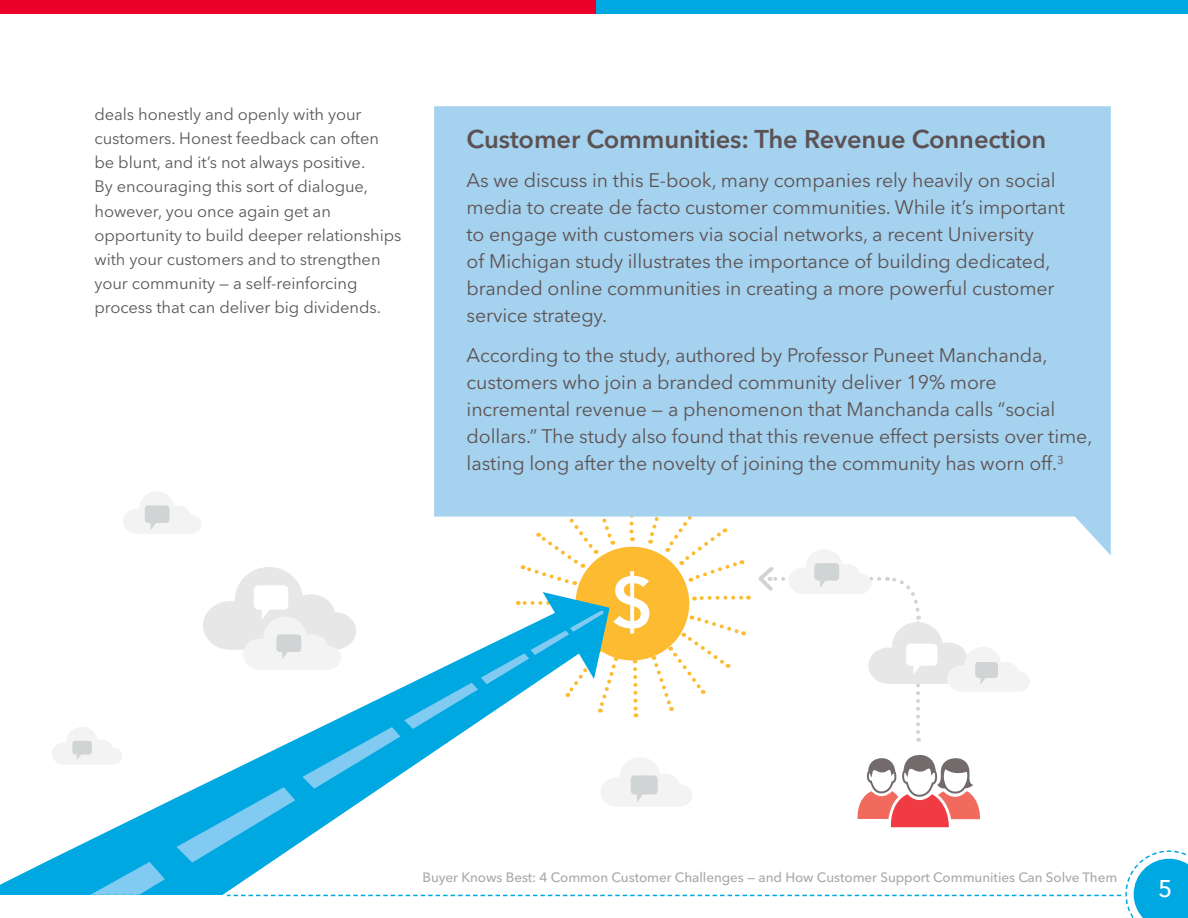
<style>
.page{position:relative;width:1188px;height:918px;background:#fff}
.page>*{position:absolute;margin:0;border:0;box-sizing:border-box;transform-origin:0 0}
.t1{font:600 71.7px "Avenir Next LT Pro";color:#fff}
.t2{font:600 25.5px "Avenir Next LT Pro";letter-spacing:-.005em;color:#5d5253}
.t3{font:500 24px "Avenir Next LT Pro";color:#fff}
.t4{font:19.5px/27px "Avenir Next LT Pro";letter-spacing:-.005em;color:#5d5253}
.t5{font:16.5px/24px "Avenir Next LT Pro";letter-spacing:-.005em;color:#58595b}
.t6{font:500 13.5px "Avenir Next LT Pro";letter-spacing:-.005em;color:#aba8a9}
</style>
<div class="page">
<div style="left:434px;top:106px;width:677px;height:377px;background:#a5d2ee"></div>
<div style="left:0;top:1px;width:597px;height:13px;background:#eb0029"></div>
<div style="left:597px;top:1px;width:591px;height:13px;background:#00a8e1"></div>
<svg style="left:2px;top:483px;width:1186px;height:435px"></svg>
<div style="left:0;top:896px;width:226px;height:22px;background:#fff"></div>
<p class="t5" style="left:94px;top:103px;width:309px">deals honestly and openly with your customers. Honest feedback can often be blunt, and it’s not always positive.<br>By encouraging this sort of dialogue, however, you once again get an opportunity to build deeper relationships with your customers and to strengthen your community — a self-reinforcing process that can deliver big dividends.</p>
<h2 class="t2" style="left:467px;top:123px;width:581px">Customer Communities: The Revenue Connection</h2>
<p class="t4" style="left:467px;top:166px;width:600px">As we discuss in this E-book, many companies rely heavily on social media to create de facto customer communities. While it’s important to engage with customers via social networks, a recent University<br>of Michigan study illustrates the importance of building dedicated, branded online communities in creating a more powerful customer service strategy.</p>
<p class="t4" style="left:467px;top:342px;width:627px">According to the study, authored by Professor Puneet Manchanda, customers who join a branded community deliver 19% more incremental revenue — a phenomenon that Manchanda calls “social dollars.” The study also found that this revenue effect persists over time, lasting long after the novelty of joining the community has worn off.<sup>3</sup></p>
<h1 class="t1" style="left:610px;top:559px;width:45px">$</h1>
<p class="t6" style="left:422px;top:869px;width:696px">Buyer Knows Best: 4 Common Customer Challenges — and How Customer Support Communities Can Solve Them</p>
<p class="t3" style="left:1158px;top:874px;width:16px">5</p>
</div>
